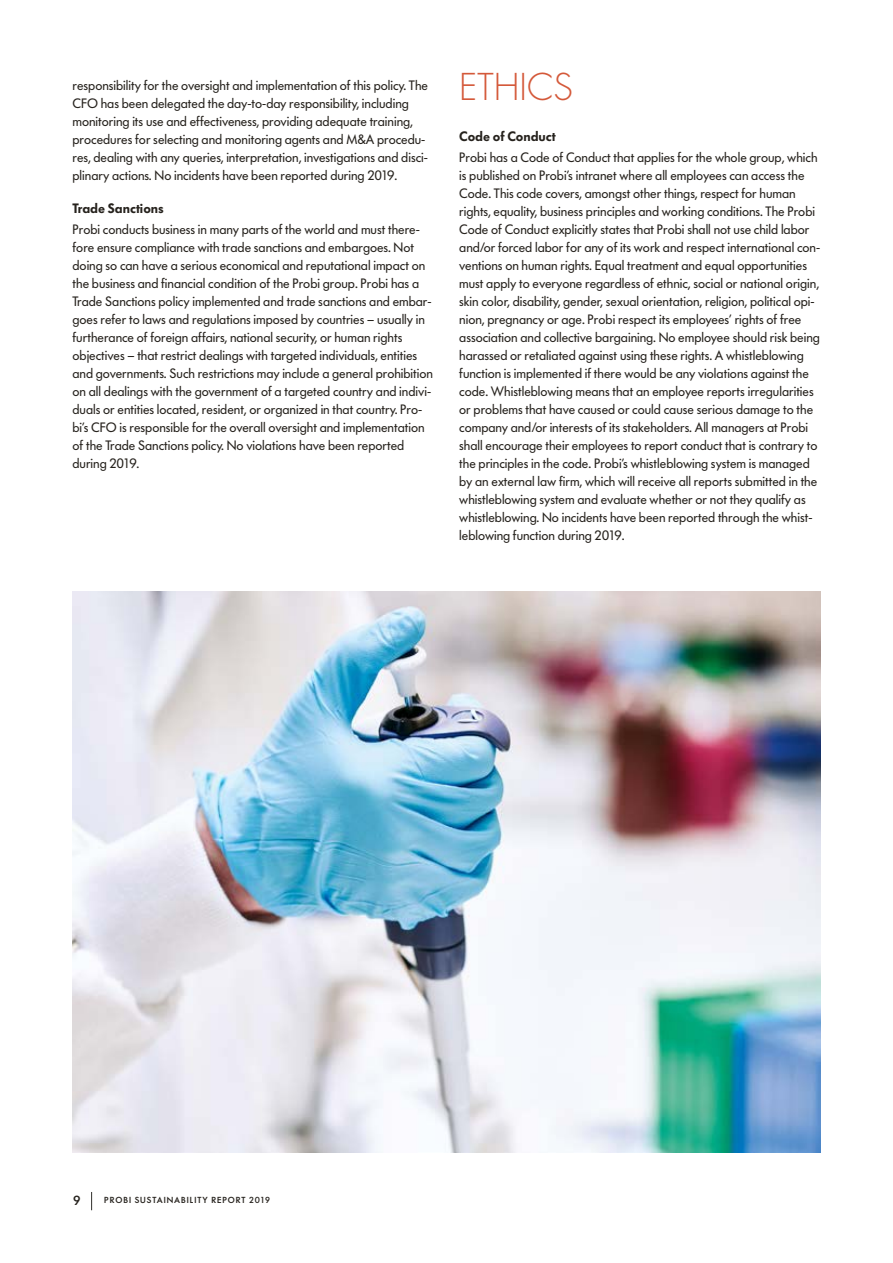
<style>
.page{position:relative;width:893px;height:1263px;background:#fff}
.page>*{position:absolute;margin:0;border:0;box-sizing:border-box;transform-origin:0 0}
.t1{font:300 36px "Futura";color:#d4593a}
.t2{font:13.5px/18px "Futura BQ";color:#26221d}
.t3{font:600 13.5px "Futura BQ";color:#26221d}
.t4{font:500 13.2px "Futura BQ";color:#26221d}
.t5{font:500 8.7px "Futura BQ";letter-spacing:.11em;color:#26221d}
</style>
<div class="page">
<svg style="left:91px;top:1192px;width:1px;height:18px"></svg>
<img style="left:73px;top:591px;width:748px;height:561px">
<p class="t2" style="left:73px;top:76px;width:357px">responsibility for the oversight and implementation of this policy. The CFO has been delegated the day-to-day responsibility, including monitoring its use and effectiveness, providing adequate training, procedures for selecting and monitoring agents and M&amp;A procedu&shy;res, dealing with any queries, interpretation, investigations and disci&shy;plinary actions. No incidents have been reported during 2019.</p>
<p class="t3" style="left:73px;top:199px;width:93px">Trade Sanctions</p>
<p class="t2" style="left:73px;top:220px;width:362px">Probi conducts business in many parts of the world and must there&shy;fore ensure compliance with trade sanctions and embargoes. Not doing so can have a serious economical and reputational impact on the business and financial condition of the Probi group. Probi has a Trade Sanctions policy implemented and trade sanctions and embar&shy;goes refer to laws and regulations imposed by countries – usually in furtherance of foreign affairs, national security, or human rights objectives – that restrict dealings with targeted individuals, entities and governments. Such restrictions may include a general prohibition on all dealings with the government of a targeted country and indivi&shy;duals or entities located, resident, or organized in that country. Pro&shy;bi’s CFO is responsible for the overall oversight and implementation of the Trade Sanctions policy. No violations have been reported during 2019.</p>
<h1 class="t1" style="left:459px;top:64px;width:115px">ETHICS</h1>
<p class="t3" style="left:459px;top:128px;width:98px">Code of Conduct</p>
<p class="t2" style="left:459px;top:148px;width:362px">Probi has a Code of Conduct that applies for the whole group, which is published on Probi’s intranet where all employees can access the Code. This code covers, amongst other things, respect for human rights, equality, business principles and working conditions. The Probi Code of Conduct explicitly states that Probi shall not use child labor and/or forced labor for any of its work and respect international con&shy;ventions on human rights. Equal treatment and equal opportunities must apply to everyone regardless of ethnic, social or national origin, skin color, disability, gender, sexual orientation, religion, political opi&shy;nion, pregnancy or age. Probi respect its employees’ rights of free association and collective bargaining. No employee should risk being harassed or retaliated against using these rights. A whistleblowing function is implemented if there would be any violations against the code. Whistleblowing means that an employee reports irregularities or problems that have caused or could cause serious damage to the company and/or interests of its stakeholders. All managers at Probi shall encourage their employees to report conduct that is contrary to the principles in the code. Probi’s whistleblowing system is managed by an external law firm, which will receive all reports submitted in the whistleblowing system and evaluate whether or not they qualify as whistleblowing. No incidents have been reported through the whist&shy;leblowing function during 2019.</p>
<p class="t4" style="left:73px;top:1191px;width:9px">9</p>
<p class="t5" style="left:104px;top:1195px;width:168px">PROBI SUSTAINABILITY REPORT 2019</p>
</div>
